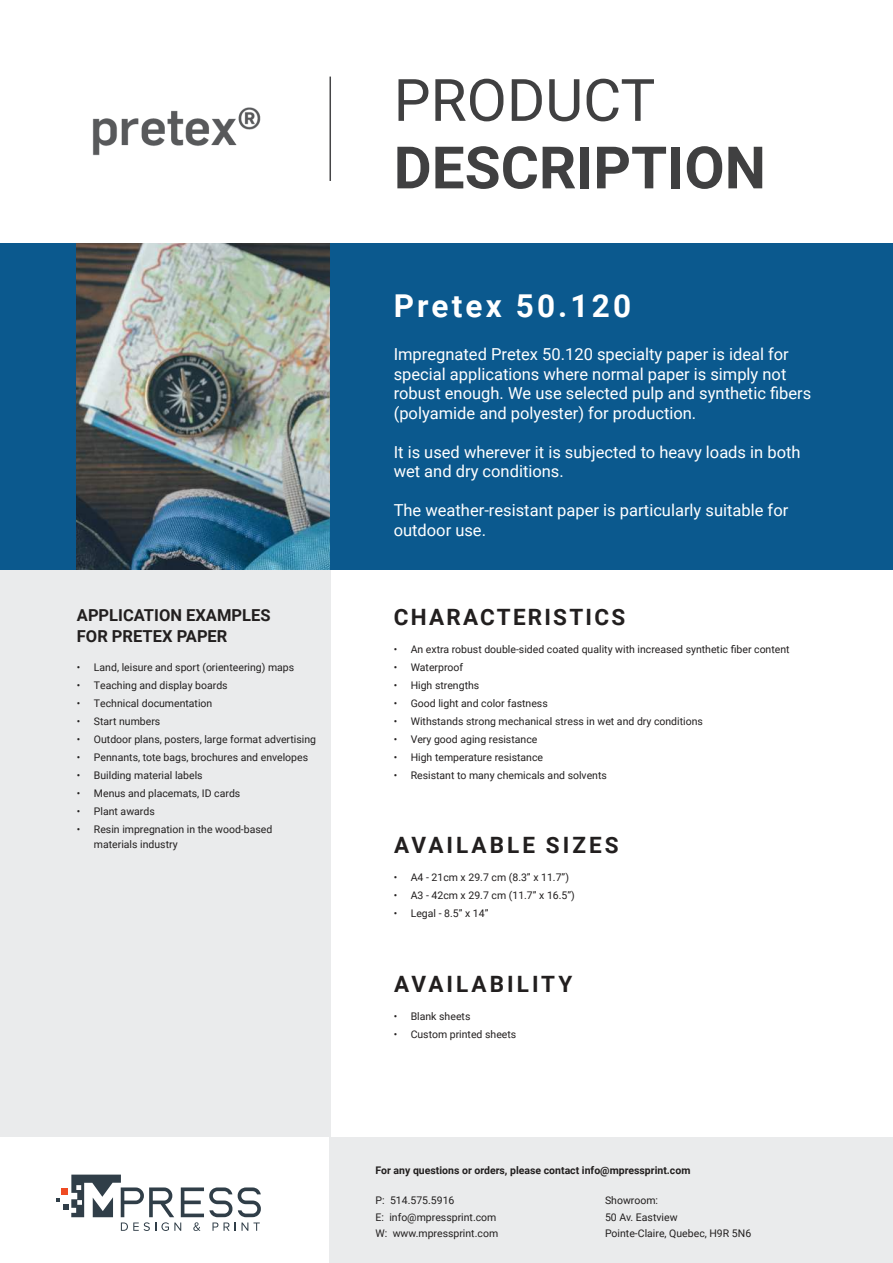
<style>
.page{position:relative;width:893px;height:1263px;background:#fff}
.page>*{position:absolute;margin:0;border:0;box-sizing:border-box;transform-origin:0 0}
.t1{font:700 58.5px "Roboto";color:#404041}
.t2{font:58.5px "Roboto";color:#404041}
.t3{font:700 31.5px "Roboto";letter-spacing:.1em;color:#fff}
.t4{font:700 22.5px "Roboto";letter-spacing:.12em;color:#221f1f}
.t5{font:700 22.5px "Roboto";letter-spacing:.1em;color:#221f1f}
.t6{font:16.5px/19.5px "Roboto";color:#fff}
.t7{font:700 16.5px/21px "Roboto";color:#221f1f}
.t8{font:10.5px/16.5px "Roboto";color:#221f1f}
.t9{font:700 10.5px "Roboto";color:#221f1f}
</style>
<div class="page">
<div style="left:0;top:495px;width:330px;height:642px;background:#eaebec"></div>
<div style="left:329px;top:1137px;width:564px;height:126px;background:#eaebec"></div>
<div style="left:0;top:244px;width:77px;height:326px;background:#0b598e"></div>
<div style="left:329px;top:244px;width:564px;height:326px;background:#0b598e"></div>
<hr style="left:329px;top:77px;width:2px;height:104px;background:#454547">
<img style="left:77px;top:244px;width:252px;height:326px">
<svg style="left:57px;top:1174px;width:204px;height:57px"></svg>
<img style="left:92px;top:107px;width:169px;height:49px">
<h1 class="t2" style="left:394px;top:74px;width:263px">PRODUCT</h1>
<h1 class="t1" style="left:394px;top:144px;width:374px">DESCRIPTION</h1>
<h2 class="t3" style="left:394px;top:293px;width:239px">Pretex 50.120</h2>
<h3 class="t6" style="left:394px;top:346px;width:419px">Impregnated Pretex 50.120 specialty paper is ideal for special applications where normal paper is simply not robust enough. We use selected pulp and synthetic fibers (polyamide and polyester) for production.</h3>
<h3 class="t6" style="left:394px;top:443px;width:408px">It is used wherever it is subjected to heavy loads in both wet and dry conditions.</h3>
<h3 class="t6" style="left:394px;top:502px;width:396px">The weather-resistant paper is particularly suitable for outdoor use.</h3>
<h3 class="t7" style="left:77px;top:606px;width:195px">APPLICATION EXAMPLES<br>FOR PRETEX PAPER</h3>
<h3 class="t5" style="left:394px;top:608px;width:233px">CHARACTERISTICS</h3>
<p class="t8" style="left:394px;top:642px;width:397px">• An extra robust double-sided coated quality with increased synthetic fiber content</p>
<p class="t8" style="left:394px;top:660px;width:71px">• Waterproof</p>
<p class="t8" style="left:394px;top:678px;width:87px">• High strengths</p>
<p class="t8" style="left:394px;top:696px;width:156px">• Good light and color fastness</p>
<p class="t8" style="left:394px;top:714px;width:311px">• Withstands strong mechanical stress in wet and dry conditions</p>
<p class="t8" style="left:394px;top:732px;width:145px">• Very good aging resistance</p>
<p class="t8" style="left:394px;top:750px;width:151px">• High temperature resistance</p>
<p class="t8" style="left:394px;top:768px;width:215px">• Resistant to many chemicals and solvents</p>
<p class="t8" style="left:77px;top:660px;width:219px">• Land, leisure and sport (orienteering) maps</p>
<p class="t8" style="left:77px;top:678px;width:152px">• Teaching and display boards</p>
<p class="t8" style="left:77px;top:696px;width:137px">• Technical documentation</p>
<p class="t8" style="left:77px;top:714px;width:85px">• Start numbers</p>
<p class="t8" style="left:77px;top:732px;width:241px">• Outdoor plans, posters, large format advertising</p>
<p class="t8" style="left:77px;top:750px;width:233px">• Pennants, tote bags, brochures and envelopes</p>
<p class="t8" style="left:77px;top:768px;width:127px">• Building material labels</p>
<p class="t8" style="left:77px;top:786px;width:165px">• Menus and placemats, ID cards</p>
<p class="t8" style="left:77px;top:804px;width:79px">• Plant awards</p>
<p class="t8" style="left:94px;top:823px;width:180px;line-height:15px;text-indent:-17px">• Resin impregnation in the wood-based materials industry</p>
<h3 class="t4" style="left:394px;top:836px;width:226px">AVAILABLE SIZES</h3>
<p class="t8" style="left:394px;top:869px;width:177px">• A4 - 21cm x 29.7 cm (8.3” x 11.7”)</p>
<p class="t8" style="left:394px;top:887px;width:183px">• A3 - 42cm x 29.7 cm (11.7” x 16.5”)</p>
<p class="t8" style="left:394px;top:905px;width:96px">• Legal - 8.5” x 14”</p>
<h3 class="t4" style="left:394px;top:975px;width:180px">AVAILABILITY</h3>
<p class="t8" style="left:394px;top:1009px;width:78px">• Blank sheets</p>
<p class="t8" style="left:394px;top:1027px;width:124px">• Custom printed sheets</p>
<p class="t9" style="left:376px;top:1166px;width:316px">For any questions or orders, please contact info@mpressprint.com</p>
<p class="t8" style="left:376px;top:1193px;width:124px">P: 514.575.5916<br>E: info@mpressprint.com<br>W: www.mpressprint.com</p>
<p class="t8" style="left:605px;top:1193px;width:148px">Showroom:<br>50 Av. Eastview<br>Pointe-Claire, Quebec, H9R 5N6</p>
</div>
